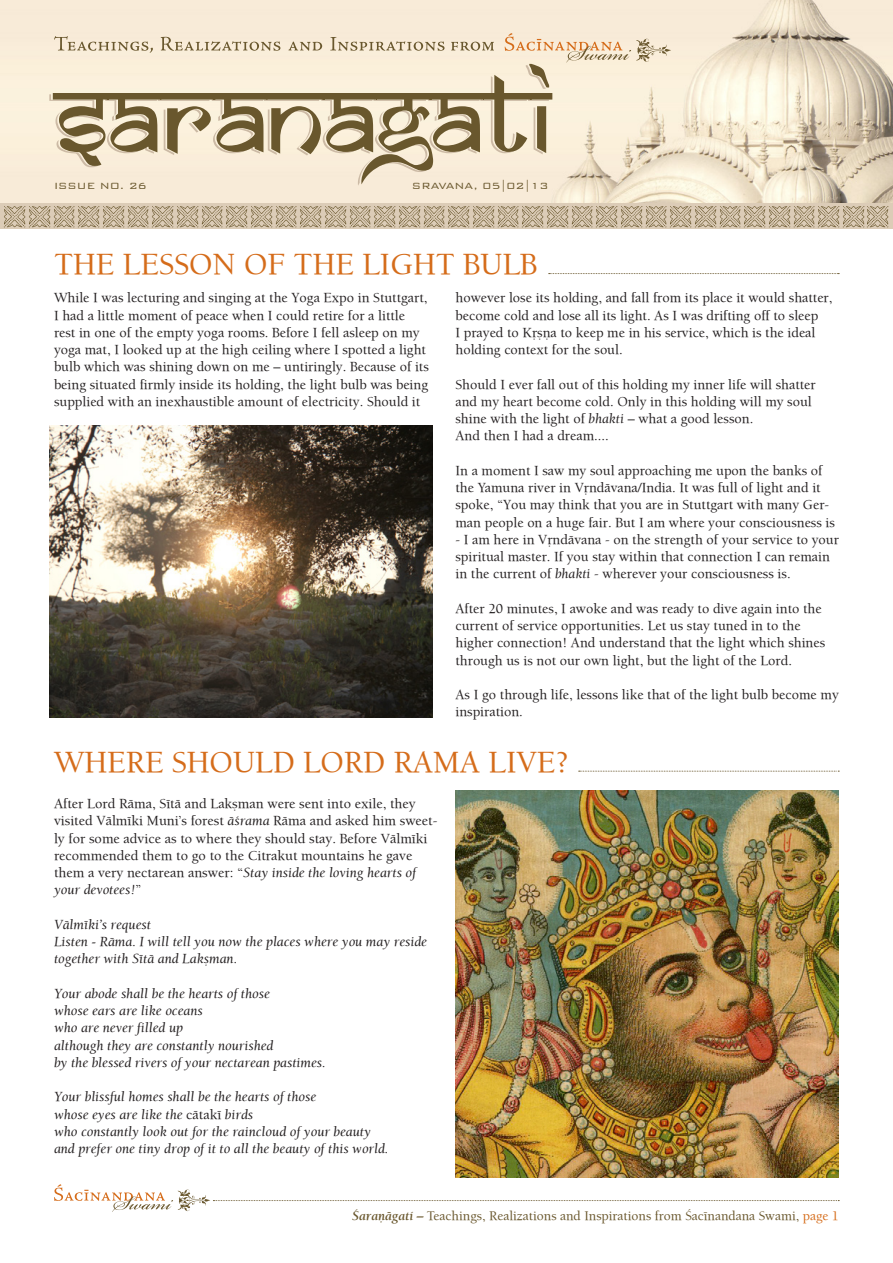
<style>
.page{position:relative;width:893px;height:1263px;background:#fff}
.page>*{position:absolute;margin:0;border:0;box-sizing:border-box;transform-origin:0 0}
.t1{font:31.5px "Balaram";color:#d56c1a}
.t2{font:14.25px/17.2px "Balaram";color:#231f20}
.t3{font:italic 14.25px/17.2px "Balaram";color:#231f20}
.t4{font:13.5px "Balaram";color:#69572d}
.t5{font:300 12px "Bank Gothic BT";color:#69572d}
.s1{font-style:italic}
.s2{font-style:normal}
.s3{font-weight:700;font-style:italic}
.s4{color:#d56c1a}
</style>
<div class="page">
<img style="left:0;top:0;width:893px;height:204px">
<div style="left:0;top:204px;width:893px;height:25px;background:#dcccb7"></div>
<svg style="left:49px;top:65px;width:500px;height:121px"></svg>
<svg style="left:53px;top:64px;width:499px;height:120px;background:#d5c8af"></svg>
<img style="left:4px;top:206px;width:22px;height:22px">
<img style="left:29px;top:206px;width:22px;height:22px">
<img style="left:53px;top:206px;width:47px;height:22px">
<img style="left:103px;top:206px;width:22px;height:22px">
<img style="left:127px;top:206px;width:47px;height:22px">
<img style="left:177px;top:206px;width:22px;height:22px">
<img style="left:201px;top:206px;width:47px;height:22px">
<img style="left:251px;top:206px;width:22px;height:22px">
<img style="left:275px;top:206px;width:47px;height:22px">
<img style="left:325px;top:206px;width:22px;height:22px">
<img style="left:349px;top:206px;width:47px;height:22px">
<img style="left:399px;top:206px;width:22px;height:22px">
<img style="left:423px;top:206px;width:47px;height:22px">
<img style="left:473px;top:206px;width:71px;height:22px">
<img style="left:547px;top:206px;width:71px;height:22px">
<img style="left:621px;top:206px;width:71px;height:22px">
<img style="left:695px;top:206px;width:71px;height:22px">
<img style="left:769px;top:206px;width:71px;height:22px">
<img style="left:843px;top:206px;width:46px;height:22px">
<svg style="left:505px;top:33px;width:166px;height:30px;background:#eddac0"></svg>
<svg style="left:54px;top:36px;width:440px;height:17px;background:#e1d3bc"></svg>
<svg style="left:54px;top:1184px;width:785px;height:28px"></svg>
<svg style="left:549px;top:273px;width:290px;height:1px"></svg>
<svg style="left:579px;top:771px;width:260px;height:1px"></svg>
<img style="left:49px;top:426px;width:384px;height:292px">
<img style="left:455px;top:791px;width:384px;height:387px">
<p class="t5" style="left:54px;top:179px;width:94px">issue no. 26</p>
<p class="t5" style="left:412px;top:179px;width:138px">sravana, 05|02|13</p>
<h1 class="t1" style="left:54px;top:244px;width:485px">The lesson of the light bulb</h1>
<p class="t2" style="left:54px;top:289px;width:376px">While I was lecturing and singing at the Yoga Expo in Stuttgart, I had a little moment of peace when I could retire for a little rest in one of the empty yoga rooms. Before I fell asleep on my yoga mat, I looked up at the high ceiling where I spotted a light bulb which was shining down on me – untiringly. Because of its being situated firmly inside its holding, the light bulb was being supplied with an inexhaustible amount of electricity. Should it</p>
<p class="t2" style="left:455px;top:289px;width:378px">however lose its holding, and fall from its place it would shatter, become cold and lose all its light. As I was drifting off to sleep<br>I prayed to Kåñëa to keep me in his service, which is the ideal holding context for the soul.</p>
<p class="t2" style="left:455px;top:375px;width:362px">Should I ever fall out of this holding my inner life will shatter and my heart become cold. Only in this holding will my soul shine with the light of <span class="s1">bhakti</span> – what a good lesson.<br>And then I had a dream....</p>
<p class="t2" style="left:455px;top:461px;width:381px">In a moment I saw my soul approaching me upon the banks of the Yamuna river in Våndävana/India. It was full of light and it spoke, “You may think that you are in Stuttgart with many Ger&shy;man people on a huge fair. But I am where your consciousness is</p>
<p class="t2" style="left:455px;top:530px;width:385px">- I am here in Våndävana - on the strength of your service to your spiritual master. If you stay within that connection I can remain in the current of <span class="s1">bhakti</span> - wherever your consciousness is.</p>
<p class="t2" style="left:455px;top:599px;width:371px">After 20 minutes, I awoke and was ready to dive again into the current of service opportunities. Let us stay tuned in to the higher connection! And understand that the light which shines through us is not our own light, but the light of the Lord.</p>
<p class="t2" style="left:455px;top:686px;width:385px">As I go through life, lessons like that of the light bulb become my inspiration.</p>
<h1 class="t1" style="left:54px;top:743px;width:517px">Where should Lord Rama live?</h1>
<p class="t2" style="left:54px;top:795px;width:385px">After Lord Räma, Sétä and Lakñman were sent into exile, they visited Välméki Muni’s forest <span class="s1">äçrama</span> Räma and asked him sweet&shy;ly for some advice as to where they should stay. Before Välméki recommended them to go to the Citrakut mountains he gave them a very nectarean answer: “<span class="s1">Stay inside the loving hearts of your devotees!</span>”</p>
<p class="t3" style="left:54px;top:915px;width:375px">Välméki’s request<br>Listen - Räma. I will tell you now the places where you may reside together with Sétä and Lakñman.</p>
<p class="t3" style="left:54px;top:984px;width:273px">Your abode shall be the hearts of those<br>whose ears are like oceans<br>who are never filled up<br>although they are constantly nourished<br>by the blessed rivers of your nectarean pastimes.</p>
<p class="t3" style="left:54px;top:1088px;width:336px">Your blissful homes shall be the hearts of those<br>whose eyes are like the <span class="s2">cätaké</span> birds<br>who constantly look out for the raincloud of your beauty and prefer one tiny drop of it to all the beauty of this world.</p>
<p class="t4" style="left:352px;top:1207px;width:488px"><span class="s3">Çaraëägatí –</span> Teachings, Realizations and Inspirations from Çacénandana Swami, <span class="s4">page 1</span></p>
</div>
